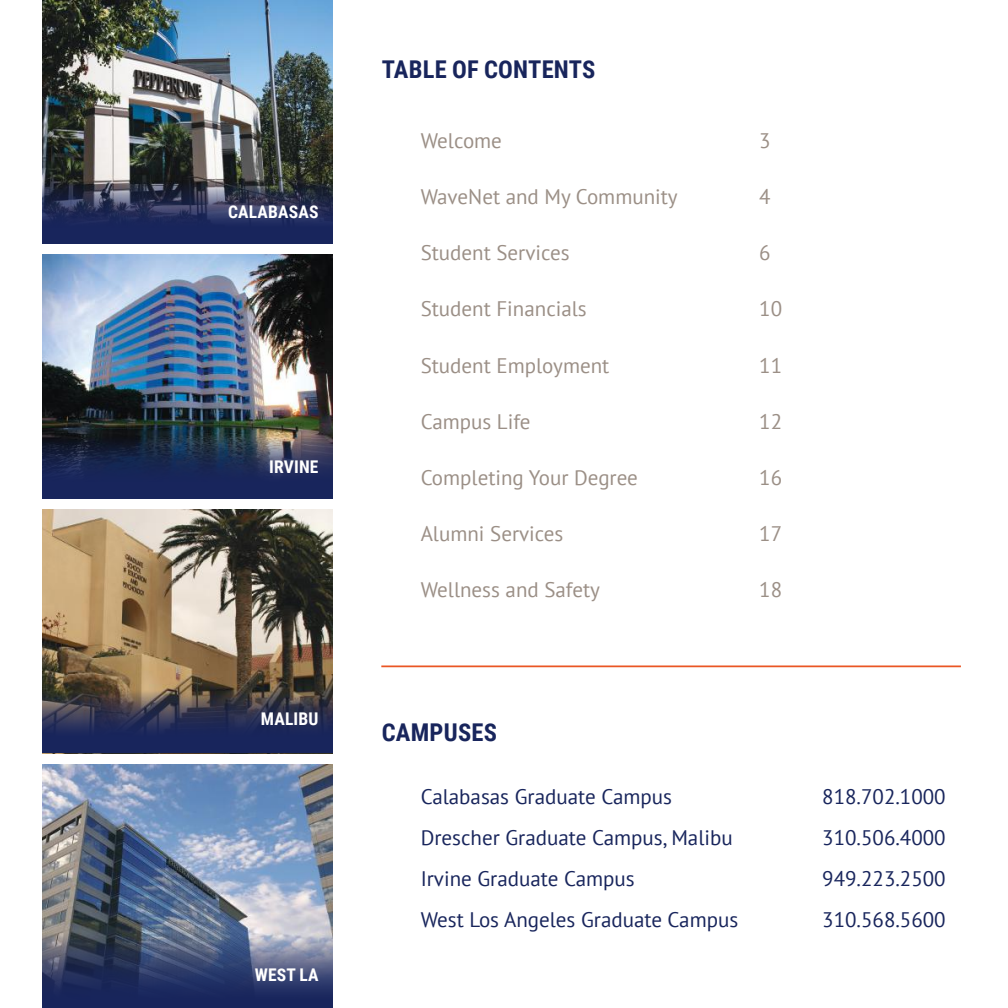
<style>
.page{position:relative;width:1008px;height:1008px;background:#fff}
.page>*{position:absolute;margin:0;border:0;box-sizing:border-box;transform-origin:0 0}
.t1{font:700 24.5px "Roboto Condensed";letter-spacing:.01em;color:#18255c}
.t2{font:21px "PT Sans";color:#9b8f86}
.t3{font:21px "PT Sans";color:#18255c}
.t4{font:700 17.5px "Roboto Condensed";letter-spacing:.01em;color:#fff}
</style>
<div class="page">
<img style="left:42px;top:0;width:291px;height:181px">
<img style="left:42px;top:255px;width:291px;height:181px">
<img style="left:42px;top:509px;width:291px;height:181px">
<img style="left:42px;top:764px;width:291px;height:170px">
<hr style="left:381px;top:665px;width:580px;height:2px;background:#ea5624">
<svg style="left:42px;top:181px;width:291px;height:63px;background:#293156"></svg>
<svg style="left:42px;top:436px;width:291px;height:63px;background:#212d54"></svg>
<svg style="left:42px;top:690px;width:291px;height:63px;background:#2f3351"></svg>
<svg style="left:42px;top:934px;width:291px;height:74px;background:#3b476f"></svg>
<p class="t4" style="left:228px;top:200px;width:92px">CALABASAS</p>
<p class="t4" style="left:269px;top:454px;width:51px">IRVINE</p>
<p class="t4" style="left:261px;top:707px;width:59px">MALIBU</p>
<p class="t4" style="left:255px;top:963px;width:65px">WEST LA</p>
<p class="t1" style="left:382px;top:52px;width:215px">TABLE OF CONTENTS</p>
<p class="t2" style="left:421px;top:128px;width:83px">Welcome</p>
<p class="t2" style="left:759px;top:128px;width:13px">3</p>
<p class="t2" style="left:421px;top:184px;width:259px">WaveNet and My Community</p>
<p class="t2" style="left:759px;top:184px;width:13px">4</p>
<p class="t2" style="left:421px;top:240px;width:150px">Student Services</p>
<p class="t2" style="left:759px;top:240px;width:13px">6</p>
<p class="t2" style="left:421px;top:296px;width:168px">Student Financials</p>
<p class="t2" style="left:759px;top:296px;width:24px">10</p>
<p class="t2" style="left:421px;top:352px;width:190px">Student Employment</p>
<p class="t2" style="left:759px;top:352px;width:24px">11</p>
<p class="t2" style="left:421px;top:408px;width:111px">Campus Life</p>
<p class="t2" style="left:759px;top:408px;width:24px">12</p>
<p class="t2" style="left:421px;top:464px;width:219px">Completing Your Degree</p>
<p class="t2" style="left:759px;top:464px;width:24px">16</p>
<p class="t2" style="left:421px;top:520px;width:144px">Alumni Services</p>
<p class="t2" style="left:759px;top:520px;width:24px">17</p>
<p class="t2" style="left:421px;top:576px;width:181px">Wellness and Safety</p>
<p class="t2" style="left:759px;top:576px;width:24px">18</p>
<p class="t1" style="left:382px;top:715px;width:117px">CAMPUSES</p>
<p class="t3" style="left:421px;top:783px;width:253px">Calabasas Graduate Campus</p>
<p class="t3" style="left:822px;top:783px;width:125px">818.702.1000</p>
<p class="t3" style="left:421px;top:824px;width:314px">Drescher Graduate Campus, Malibu</p>
<p class="t3" style="left:822px;top:824px;width:125px">310.506.4000</p>
<p class="t3" style="left:421px;top:865px;width:215px">Irvine Graduate Campus</p>
<p class="t3" style="left:822px;top:865px;width:125px">949.223.2500</p>
<p class="t3" style="left:421px;top:906px;width:319px">West Los Angeles Graduate Campus</p>
<p class="t3" style="left:822px;top:906px;width:125px">310.568.5600</p>
</div>
